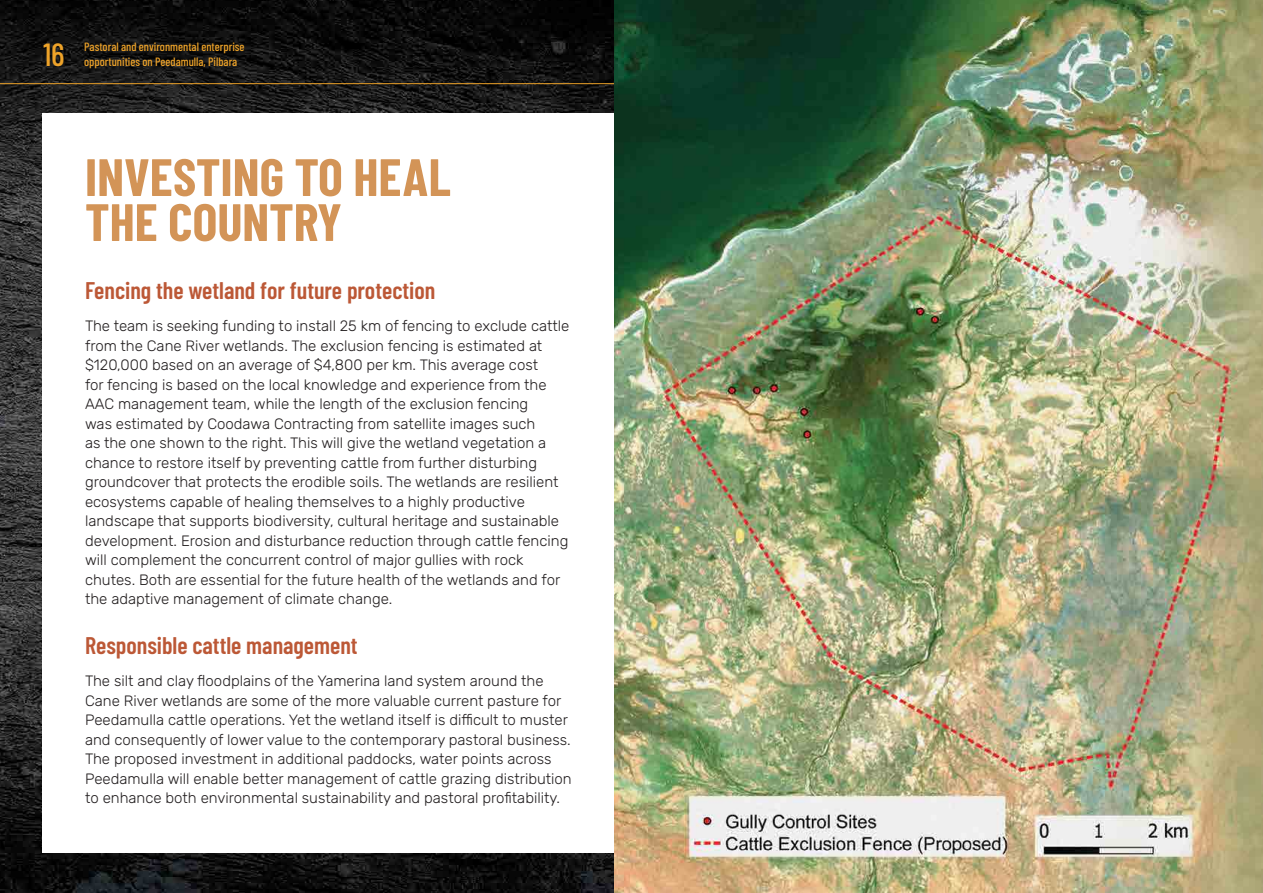
<style>
.page{position:relative;width:1263px;height:893px;background:#fff}
.page>*{position:absolute;margin:0;border:0;box-sizing:border-box;transform-origin:0 0}
.t1{font:700 52.5px/45px "Barlow Condensed";color:#d39457}
.t2{font:500 31.95px "Barlow Condensed";color:#eea329}
.t3{font:600 24px "Barlow Condensed";color:#bc5836}
.t4{font:300 15px/19.5px "Rubik";color:#231f20}
.t5{font:500 12px/14.4px "Barlow Condensed";color:#eea329}
</style>
<div class="page">
<img style="left:0;top:0;width:614px;height:893px">
<div style="left:43px;top:113px;width:1177px;height:740px;background:#fff"></div>
<hr style="left:0;top:83px;width:1263px;height:1px;background:#eea329">
<img style="left:614px;top:0;width:644px;height:893px">
<div style="left:1258px;top:415px;width:5px;height:478px;background:#a8a274"></div>
<div style="left:1258px;top:0;width:5px;height:481px;background:#231f20;opacity:.35"></div>
<h2 class="t2" style="left:43px;top:34px;width:23px">16</h2>
<p class="t5" style="left:84px;top:40px;width:162px">Pastoral and environmental enterprise opportunities on Peedamulla, Pilbara</p>
<h1 class="t1" style="left:85px;top:153px;width:367px">INVESTING TO HEAL<br>THE COUNTRY</h1>
<h3 class="t3" style="left:85px;top:275px;width:352px">Fencing the wetland for future protection</h3>
<p class="t4" style="left:85px;top:317px;width:486px">The team is seeking funding to install 25 km of fencing to exclude cattle from the Cane River wetlands. The exclusion fencing is estimated at $120,000 based on an average of $4,800 per km. This average cost<br>for fencing is based on the local knowledge and experience from the AAC management team, while the length of the exclusion fencing<br>was estimated by Coodawa Contracting from satellite images such<br>as the one shown to the right. This will give the wetland vegetation a chance to restore itself by preventing cattle from further disturbing groundcover that protects the erodible soils. The wetlands are resilient ecosystems capable of healing themselves to a highly productive landscape that supports biodiversity, cultural heritage and sustainable development. Erosion and disturbance reduction through cattle fencing will complement the concurrent control of major gullies with rock chutes. Both are essential for the future health of the wetlands and for the adaptive management of climate change.</p>
<h3 class="t3" style="left:85px;top:630px;width:274px">Responsible cattle management</h3>
<p class="t4" style="left:85px;top:671px;width:488px">The silt and clay floodplains of the Yamerina land system around the Cane River wetlands are some of the more valuable current pasture for Peedamulla cattle operations. Yet the wetland itself is difficult to muster and consequently of lower value to the contemporary pastoral business.<br>The proposed investment in additional paddocks, water points across Peedamulla will enable better management of cattle grazing distribution to enhance both environmental sustainability and pastoral profitability.</p>
</div>
